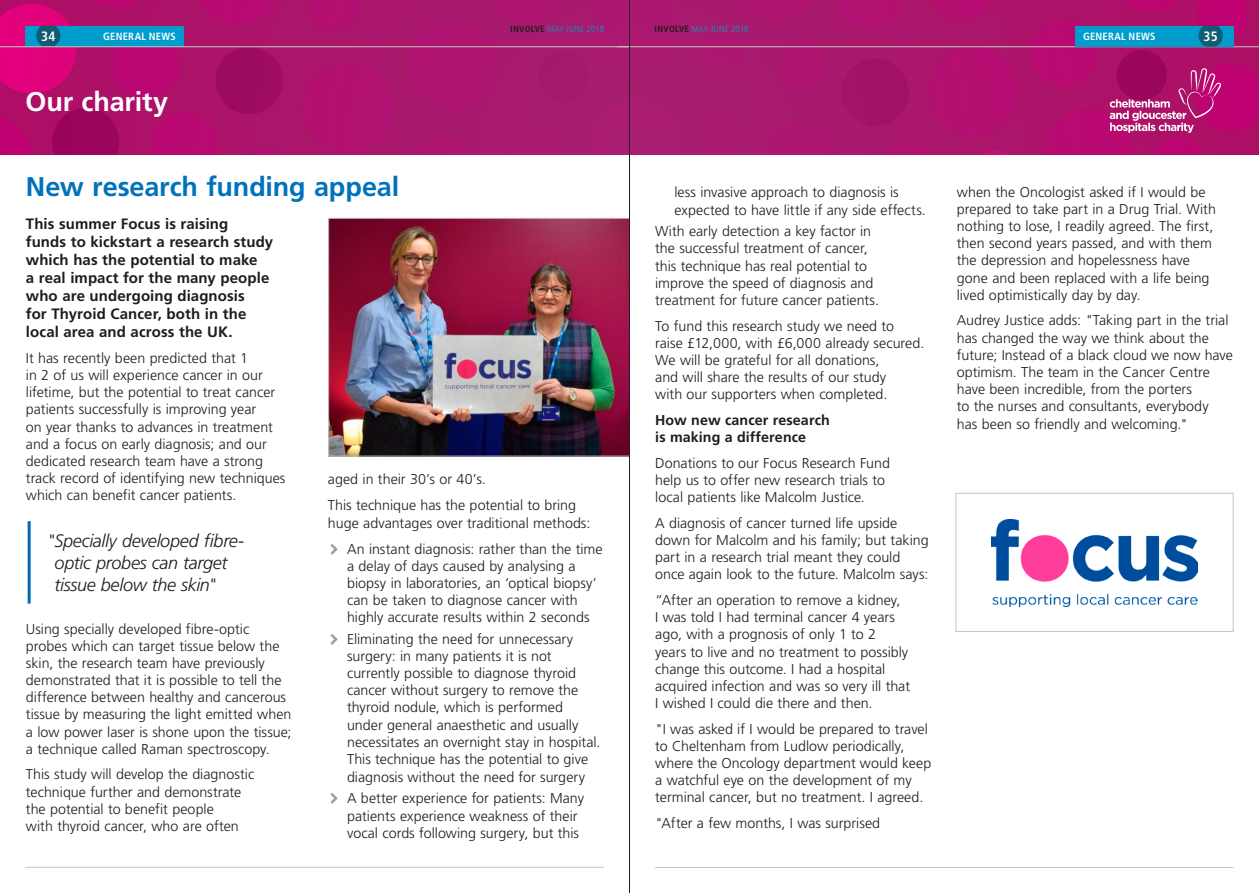
<style>
.page{position:relative;width:1259px;height:893px;background:#fff}
.page>*{position:absolute;margin:0;border:0;box-sizing:border-box;transform-origin:0 0}
.t1{font:700 27px "Frutiger LT Std";letter-spacing:-.005em;color:#0072bb}
.t2{font:700 27px "Frutiger LT Std";letter-spacing:-.005em;color:#fff}
.t3{font:italic 300 18px/21.8px "Frutiger LT Std";letter-spacing:-.02em;color:#1d1d1b}
.t4{font:700 15px/18.1px "Frutiger LT Std";letter-spacing:.005em;color:#1d1d1b}
.t5{font:300 14.25px/17.1px "Frutiger LT Std";color:#1d1d1b}
.t6{font:700 14.25px/17.1px "Frutiger LT Std";letter-spacing:.005em;color:#1d1d1b}
.t7{font:700 condensed 13.5px "Frutiger LT Std";color:#fff}
.t8{font:700 condensed 10.5px "Frutiger LT Std";letter-spacing:.025em;color:#fff}
.t9{font:300 condensed 9px "Frutiger LT Std";letter-spacing:.03em;color:#009dcc}
.s1{font-weight:700;color:#1d1d1b}
</style>
<div class="page">
<hr style="left:617px;top:47px;width:642px;height:1px;background:#c6c6c6">
<hr style="left:655px;top:867px;width:578px;height:1px;background:#c6c6c6">
<svg style="left:0;top:0;width:683px;height:155px;background:#a81870"></svg>
<hr style="left:0;top:47px;width:629px;height:1px;background:#c6c6c6">
<hr style="left:26px;top:867px;width:578px;height:1px;background:#c6c6c6">
<hr style="left:28px;top:521px;width:3px;height:83px;background:#006ab4">
<svg style="left:692px;top:0;width:567px;height:155px;background:#a81b72"></svg>
<img style="left:330px;top:220px;width:298px;height:234px">
<div style="left:328px;top:218px;width:302px;height:238px;border:1px solid #c6c6c6"></div>
<img style="left:991px;top:519px;width:207px;height:88px">
<div style="left:955px;top:493px;width:278px;height:139px;border:1px solid #c6c6c6"></div>
<hr style="left:629px;top:0;width:1px;height:893px;background:#1d1d1b">
<p class="t7" style="left:41px;top:29px;width:16px">34</p>
<p class="t8" style="left:103px;top:30px;width:74px">GENERAL NEWS</p>
<h1 class="t2" style="left:26px;top:86px;width:144px">Our charity</h1>
<p class="t9" style="left:510px;top:24px;width:95px"><span class="s1">INVOLVE</span> MAY-JUNE 2018</p>
<p class="t9" style="left:654px;top:24px;width:95px"><span class="s1">INVOLVE</span> MAY-JUNE 2018</p>
<h1 class="t1" style="left:26px;top:171px;width:375px">New research funding appeal</h1>
<p class="t4" style="left:26px;top:214px;width:249px">This summer Focus is raising<br>funds to kickstart a research study which has the potential to make<br>a real impact for the many people who are undergoing diagnosis<br>for Thyroid Cancer, both in the local area and across the UK.</p>
<p class="t5" style="left:26px;top:350px;width:261px">It has recently been predicted that 1<br>in 2 of us will experience cancer in our lifetime, but the potential to treat cancer patients successfully is improving year<br>on year thanks to advances in treatment and a focus on early diagnosis; and our dedicated research team have a strong track record of identifying new techniques which can benefit cancer patients.</p>
<p class="t3" style="left:55px;top:531px;width:191px;text-indent:-7px">"Specially developed fibre&shy;optic probes can target tissue below the skin"</p>
<p class="t5" style="left:26px;top:620px;width:267px">Using specially developed fibre-optic probes which can target tissue below the skin, the research team have previously demonstrated that it is possible to tell the difference between healthy and cancerous tissue by measuring the light emitted when a low power laser is shone upon the tissue; a technique called Raman spectroscopy.</p>
<p class="t5" style="left:26px;top:766px;width:230px">This study will develop the diagnostic technique further and demonstrate the potential to benefit people<br>with thyroid cancer, who are often</p>
<p class="t5" style="left:328px;top:467px;width:250px;line-height:25.7px">aged in their 30’s or 40’s.<br>This technique has the potential to bring</p>
<p class="t5" style="left:347px;top:510px;width:257px;line-height:25.7px;text-indent:-19px">huge advantages over traditional methods:<br>An instant diagnosis: rather than the time</p>
<p class="t5" style="left:347px;top:557px;width:251px">a delay of days caused by analysing a biopsy in laboratories, an ‘optical biopsy’ can be taken to diagnose cancer with highly accurate results within 2 seconds</p>
<p class="t5" style="left:347px;top:630px;width:255px">Eliminating the need for unnecessary surgery: in many patients it is not currently possible to diagnose thyroid cancer without surgery to remove the thyroid nodule, which is performed under general anaesthetic and usually necessitates an overnight stay in hospital.<br>This technique has the potential to give diagnosis without the need for surgery</p>
<p class="t5" style="left:347px;top:790px;width:238px">A better experience for patients: Many patients experience weakness of their vocal cords following surgery, but this</p>
<p class="t5" style="left:674px;top:183px;width:253px;line-height:18px">less invasive approach to diagnosis is expected to have little if any side effects.</p>
<p class="t5" style="left:655px;top:223px;width:225px">With early detection a key factor in the successful treatment of cancer, this technique has real potential to improve the speed of diagnosis and treatment for future cancer patients.</p>
<p class="t5" style="left:655px;top:317px;width:270px">To fund this research study we need to raise £12,000, with £6,000 already secured.<br>We will be grateful for all donations,<br>and will share the results of our study<br>with our supporters when completed.</p>
<p class="t6" style="left:655px;top:412px;width:176px">How new cancer research is making a difference</p>
<p class="t5" style="left:655px;top:455px;width:236px">Donations to our Focus Research Fund help us to offer new research trials to local patients like Malcolm Justice.</p>
<p class="t5" style="left:655px;top:515px;width:275px">A diagnosis of cancer turned life upside down for Malcolm and his family; but taking part in a research trial meant they could once again look to the future. Malcolm says:</p>
<p class="t5" style="left:655px;top:592px;width:256px">“After an operation to remove a kidney,<br>I was told I had terminal cancer 4 years ago, with a prognosis of only 1 to 2 years to live and no treatment to possibly change this outcome. I had a hospital acquired infection and was so very ill that I wished I could die there and then.</p>
<p class="t5" style="left:655px;top:720px;width:278px">"I was asked if I would be prepared to travel to Cheltenham from Ludlow periodically, where the Oncology department would keep a watchful eye on the development of my terminal cancer, but no treatment. I agreed.</p>
<p class="t5" style="left:655px;top:815px;width:226px">"After a few months, I was surprised</p>
<p class="t8" style="left:1083px;top:30px;width:74px">GENERAL NEWS</p>
<p class="t7" style="left:1203px;top:29px;width:16px">35</p>
<p class="t5" style="left:957px;top:183px;width:260px">when the Oncologist asked if I would be prepared to take part in a Drug Trial. With nothing to lose, I readily agreed. The first, then second years passed, and with them the depression and hopelessness have gone and been replaced with a life being lived optimistically day by day.</p>
<p class="t5" style="left:957px;top:312px;width:278px">Audrey Justice adds: "Taking part in the trial has changed the way we think about the future; Instead of a black cloud we now have optimism. The team in the Cancer Centre have been incredible, from the porters<br>to the nurses and consultants, everybody<br>has been so friendly and welcoming."</p>
</div>
